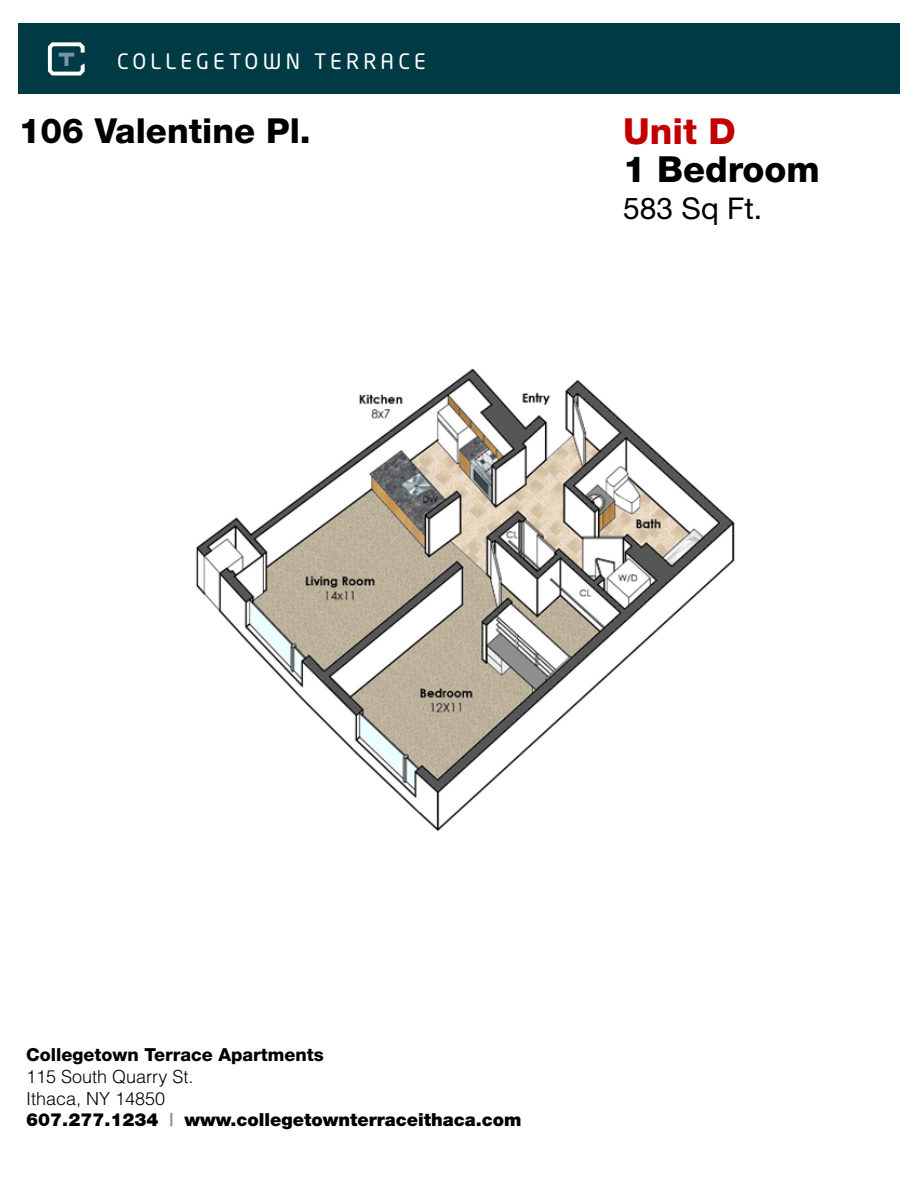
<style>
.page{position:relative;width:918px;height:1188px;background:#fff}
.page>*{position:absolute;margin:0;border:0;box-sizing:border-box;transform-origin:0 0}
.t1{font:800 36px "Helvetica Neue";color:#000}
.t2{font:800 36px "Helvetica Neue";color:#c20000}
.t3{font:800 34.5px "Helvetica Neue";color:#000}
.t4{font:30px "Helvetica Neue";color:#000}
.t5{font:21px "Neo Tech Alt";letter-spacing:.2em;color:#fff}
.t6{font:900 18px "Helvetica Neue";color:#000}
.t7{font:300 18px/21.6px "Helvetica";color:#000}
.t8{font:800 18px "Helvetica Neue";color:#000}
.s1{font-weight:700;color:#7894a2}
</style>
<div class="page">
<img style="left:195px;top:368px;width:540px;height:464px">
<div style="left:18px;top:24px;width:882px;height:70px;background:#003a44"></div>
<svg style="left:48px;top:42px;width:37px;height:33px"></svg>
<p class="t5" style="left:117px;top:49px;width:310px">COLLEGETOWN TERRACE</p>
<h2 class="t3" style="left:19px;top:110px;width:294px">106 Valentine Pl.</h2>
<h1 class="t2" style="left:623px;top:110px;width:114px">Unit D</h1>
<h1 class="t1" style="left:623px;top:147px;width:198px">1 Bedroom</h1>
<h3 class="t4" style="left:623px;top:191px;width:140px">583 Sq Ft.</h3>
<p class="t8" style="left:26px;top:1044px;width:299px">Collegetown Terrace Apartments</p>
<p class="t7" style="left:26px;top:1065px;width:169px">115 South Quarry St.<br>Ithaca, NY 14850</p>
<p class="t6" style="left:26px;top:1109px;width:497px">607.277.1234 <span class="s1">|</span> www.collegetownterraceithaca.com</p>
</div>
